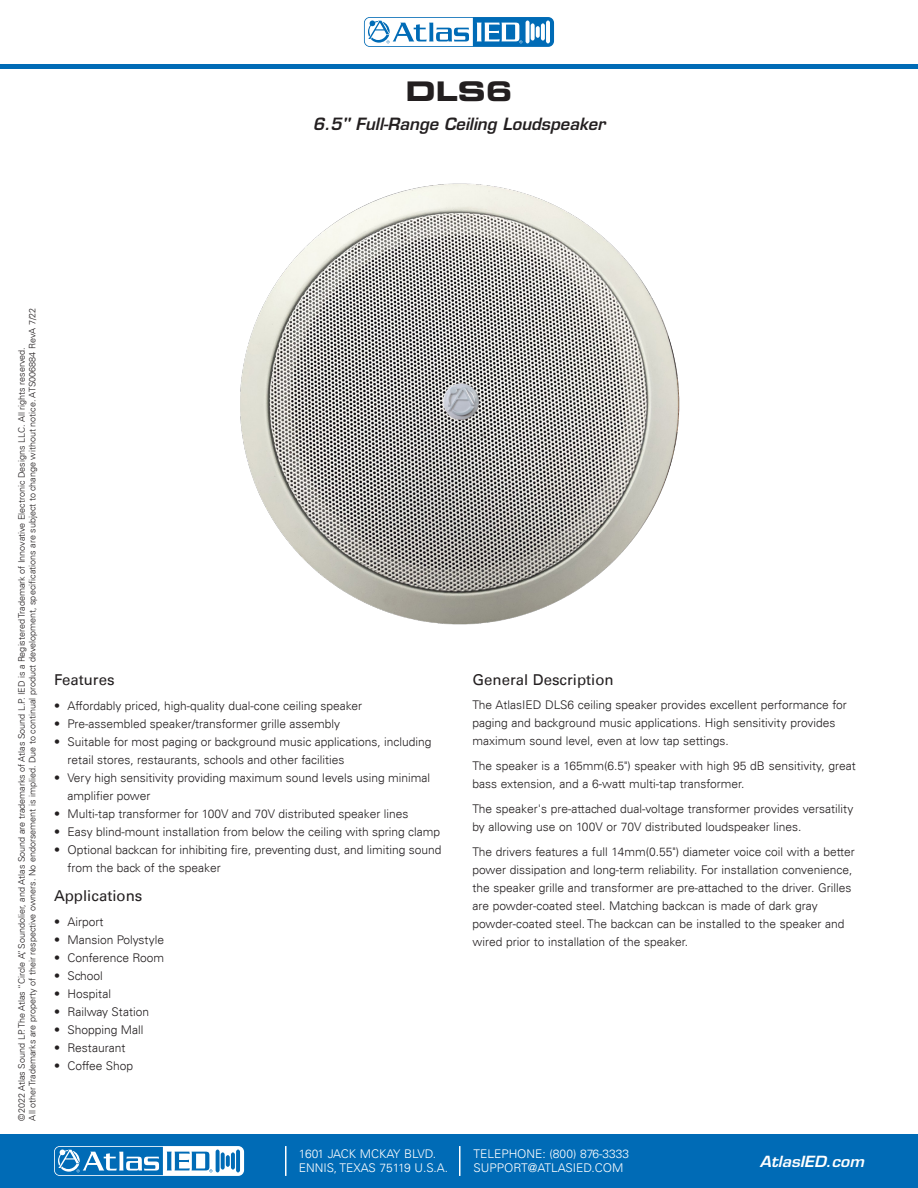
<style>
.page{position:relative;width:918px;height:1188px;background:#fff}
.page>*{position:absolute;margin:0;border:0;box-sizing:border-box;transform-origin:0 0}
.Headline{font:27px "Eurostile LT Std Bold Ex 2";color:#231f20}
.Sub-Headline{font:italic 600 16.5px "Eurostile LT Std";color:#231f20}
.SubHead{font:15px "Univers LT";color:#231f20}
.Body_Copy{font:15px "Univers LT";color:#231f20}
.t1{font:italic 600 15px "Eurostile LT Std";color:#fff;scale:1.05 1}
.Body_Copy-2{font:300 12px/18px "Univers LT";color:#231f20}
.Bullet_List{font:300 12px/18px "Univers LT";color:#231f20}
.t2{font:300 12px/13.5px "Univers LT";color:#fff}
.t3{font:300 9px/10.8px "Univers LT";color:#231f20}
</style>
<div class="page">
<div style="left:0;top:1134px;width:918px;height:54px;background:#006bb6"></div>
<svg style="left:54px;top:1146px;width:190px;height:30px"></svg>
<hr style="left:285px;top:1146px;width:2px;height:30px;background:#fff">
<hr style="left:459px;top:1146px;width:1px;height:30px;background:#fff">
<hr style="left:0;top:64px;width:918px;height:4px;background:#006bb6">
<svg style="left:364px;top:17px;width:190px;height:30px"></svg>
<svg style="left:526px;top:21px;width:4px;height:22px"></svg>
<hr style="left:546px;top:21px;width:4px;height:22px;background:#fff;border-radius:2px">
<svg style="left:531px;top:23px;width:4px;height:18px"></svg>
<svg style="left:541px;top:23px;width:4px;height:18px"></svg>
<svg style="left:536px;top:26px;width:4px;height:12px"></svg>
<svg style="left:365px;top:18px;width:157px;height:28px"></svg>
<img style="left:240px;top:183px;width:440px;height:442px">
<p class="Headline" style="left:406px;top:73px;width:108px">DLS6</p>
<p class="Sub-Headline" style="left:313px;top:113px;width:294px">6.5" Full-Range Ceiling Loudspeaker</p>
<p class="t3" style="left:16px;top:1120px;width:814px;rotate:-90deg">©2022 Atlas Sound LP. The Atlas “Circle A”, Soundolier, and Atlas Sound are trademarks of Atlas Sound L.P. IED is a Registered Trademark of Innovative Electronic Designs LLC. All rights reserved.<br>All other Trademarks are property of their respective owners. No endorsement is implied. Due to continual product development, specifications are subject to change without notice. ATS006884 RevA 7/22</p>
<p class="SubHead" style="left:54px;top:671px;width:62px">Features</p>
<p class="Bullet_List" style="left:54px;top:696px;width:310px">• Affordably priced, high-quality dual-cone ceiling speaker</p>
<p class="Bullet_List" style="left:54px;top:714px;width:288px">• Pre-assembled speaker/transformer grille assembly</p>
<p class="Bullet_List" style="left:68px;top:732px;width:365px;text-indent:-14px">• Suitable for most paging or background music applications, including retail stores, restaurants, schools and other facilities</p>
<p class="Bullet_List" style="left:68px;top:768px;width:364px;text-indent:-14px">• Very high sensitivity providing maximum sound Ievels using minimal amplifier power</p>
<p class="Bullet_List" style="left:54px;top:804px;width:356px">• Multi-tap transformer for 100V and 70V distributed speaker lines</p>
<p class="Bullet_List" style="left:54px;top:822px;width:388px">• Easy blind-mount installation from below the ceiling with spring clamp</p>
<p class="Bullet_List" style="left:68px;top:840px;width:376px;text-indent:-14px">• Optional backcan for inhibiting fire, preventing dust, and limiting sound from the back of the speaker</p>
<p class="SubHead" style="left:54px;top:887px;width:90px">Applications</p>
<p class="Bullet_List" style="left:54px;top:912px;width:51px">• Airport</p>
<p class="Bullet_List" style="left:54px;top:930px;width:112px">• Mansion Polystyle</p>
<p class="Bullet_List" style="left:54px;top:948px;width:112px">• Conference Room</p>
<p class="Bullet_List" style="left:54px;top:966px;width:50px">• School</p>
<p class="Bullet_List" style="left:54px;top:984px;width:59px">• Hospital</p>
<p class="Bullet_List" style="left:54px;top:1002px;width:97px">• Railway Station</p>
<p class="Bullet_List" style="left:54px;top:1020px;width:91px">• Shopping Mall</p>
<p class="Bullet_List" style="left:54px;top:1038px;width:73px">• Restaurant</p>
<p class="Bullet_List" style="left:54px;top:1056px;width:81px">• Coffee Shop</p>
<p class="t2" style="left:299px;top:1147px;width:151px">1601 JACK MCKAY BLVD.<br>ENNIS, TEXAS 75119 U.S.A.</p>
<p class="Body_Copy" style="left:472px;top:671px;width:143px">General Description</p>
<p class="Body_Copy-2" style="left:472px;top:696px;width:376px">The AtlasIED DLS6 ceiling speaker provides excellent performance for paging and background music applications. High sensitivity provides maximum sound level, even at low tap settings.</p>
<p class="Body_Copy-2" style="left:472px;top:757px;width:385px">The speaker is a 165mm(6.5") speaker with high 95 dB sensitivity, great bass extension, and a 6-watt multi-tap transformer.</p>
<p class="Body_Copy-2" style="left:472px;top:800px;width:382px">The speaker's pre-attached dual-voltage transformer provides versatility by allowing use on 100V or 70V distributed loudspeaker lines.</p>
<p class="Body_Copy-2" style="left:472px;top:842px;width:384px">The drivers features a full 14mm(0.55") diameter voice coil with a better power dissipation and long-term reliability. For installation convenience, the speaker grille and transformer are pre-attached to the driver. Grilles are powder-coated steel. Matching backcan is made of dark gray powder-coated steel. The backcan can be installed to the speaker and wired prior to installation of the speaker.</p>
<p class="t2" style="left:473px;top:1147px;width:157px">TELEPHONE: (800) 876-3333<br>SUPPORT@ATLASIED.COM</p>
<p class="t1" style="left:760px;top:1152px;width:101px">AtlasIED.com</p>
</div>
